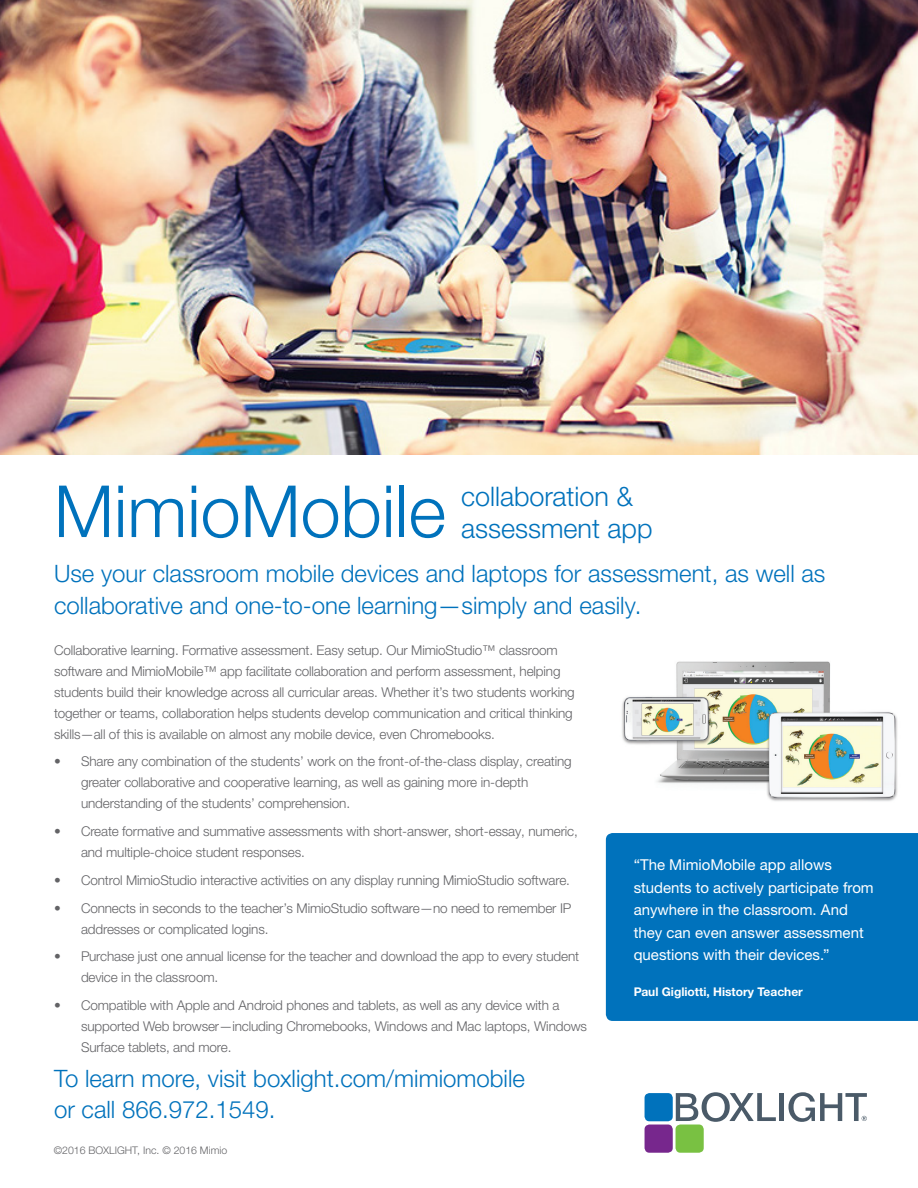
<style>
.page{position:relative;width:918px;height:1188px;background:#fff}
.page>*{position:absolute;margin:0;border:0;box-sizing:border-box;transform-origin:0 0}
.t1{font:300 72px "Helvetica Neue LTW1 G";color:#0072bc}
.t2{font:300 27px/32.4px "Helvetica Neue LTW1 G";color:#0072bc}
.t3{font:300 24px/31.5px "Helvetica Neue LTW1 G";color:#0072bc}
.Quote-White{font:15px/22.5px "Helvetica Neue LTW1 G";color:#fff}
.t4{font:300 13.5px/21px "Helvetica Neue LTW1 G";letter-spacing:-.01em;color:#636366}
.Quote-White-2{font:700 12px "Helvetica Neue LTW1 G";color:#fff}
.t5{font:300 10.5px "Helvetica Neue LTW1 G";color:#636366}
</style>
<div class="page">
<svg style="left:676px;top:1092px;width:100px;height:30px"></svg>
<div style="left:779px;top:1093px;width:5px;height:28px;background:#4a5a68"></div>
<svg style="left:789px;top:1092px;width:78px;height:30px"></svg>
<div style="left:645px;top:1093px;width:28px;height:28px;background:#0072bc;border-radius:5px"></div>
<div style="left:645px;top:1125px;width:28px;height:28px;background:#77278d;border-radius:5px"></div>
<div style="left:676px;top:1125px;width:28px;height:28px;background:#79c142;border-radius:5px"></div>
<div style="left:606px;top:833px;width:312px;height:188px;background:#0072bc"></div>
<img style="left:622px;top:661px;width:276px;height:140px">
<img style="left:0;top:0;width:918px;height:454px">
<p class="t1" style="left:54px;top:467px;width:393px">MimioMobile</p>
<p class="t3" style="left:54px;top:558px;width:773px">Use your classroom mobile devices and laptops for assessment, as well as collaborative and one-to-one learning—simply and easily.</p>
<p class="t4" style="left:54px;top:639px;width:522px">Collaborative learning. Formative assessment. Easy setup. Our MimioStudio™ classroom software and MimioMobile™ app facilitate collaboration and perform assessment, helping students build their knowledge across all curricular areas. Whether it’s two students working together or teams, collaboration helps students develop communication and critical thinking skills—all of this is available on almost any mobile device, even Chromebooks.</p>
<p class="t4" style="left:81px;top:751px;width:492px;text-indent:-27px">• Share any combination of the students’ work on the front-of-the-class display, creating greater collaborative and cooperative learning, as well as gaining more in-depth understanding of the students’ comprehension.</p>
<p class="t4" style="left:81px;top:821px;width:498px;text-indent:-27px">• Create formative and summative assessments with short-answer, short-essay, numeric, and multiple-choice student responses.</p>
<p class="t4" style="left:54px;top:869px;width:518px">• Control MimioStudio interactive activities on any display running MimioStudio software.</p>
<p class="t4" style="left:81px;top:897px;width:492px;text-indent:-27px">• Connects in seconds to the teacher’s MimioStudio software—no need to remember IP addresses or complicated logins.</p>
<p class="t4" style="left:81px;top:946px;width:500px;text-indent:-27px">• Purchase just one annual license for the teacher and download the app to every student device in the classroom.</p>
<p class="t4" style="left:81px;top:995px;width:508px;text-indent:-27px">• Compatible with Apple and Android phones and tablets, as well as any device with a supported Web browser—including Chromebooks, Windows and Mac laptops, Windows<br>Surface tablets, and more.</p>
<p class="t3" style="left:54px;top:1063px;width:472px">To learn more, visit boxlight.com/mimiomobile or call 866.972.1549.</p>
<p class="t5" style="left:54px;top:1144px;width:175px">©2016 BOXLIGHT, Inc. © 2016 Mimio</p>
<p class="t2" style="left:461px;top:480px;width:193px">collaboration &amp; assessment app</p>
<p class="Quote-White" style="left:634px;top:853px;width:242px">“The MimioMobile app allows students to actively participate from anywhere in the classroom. And they can even answer assessment questions with their devices.”</p>
<p class="Quote-White-2" style="left:634px;top:984px;width:171px">Paul Gigliotti, History Teacher</p>
</div>
